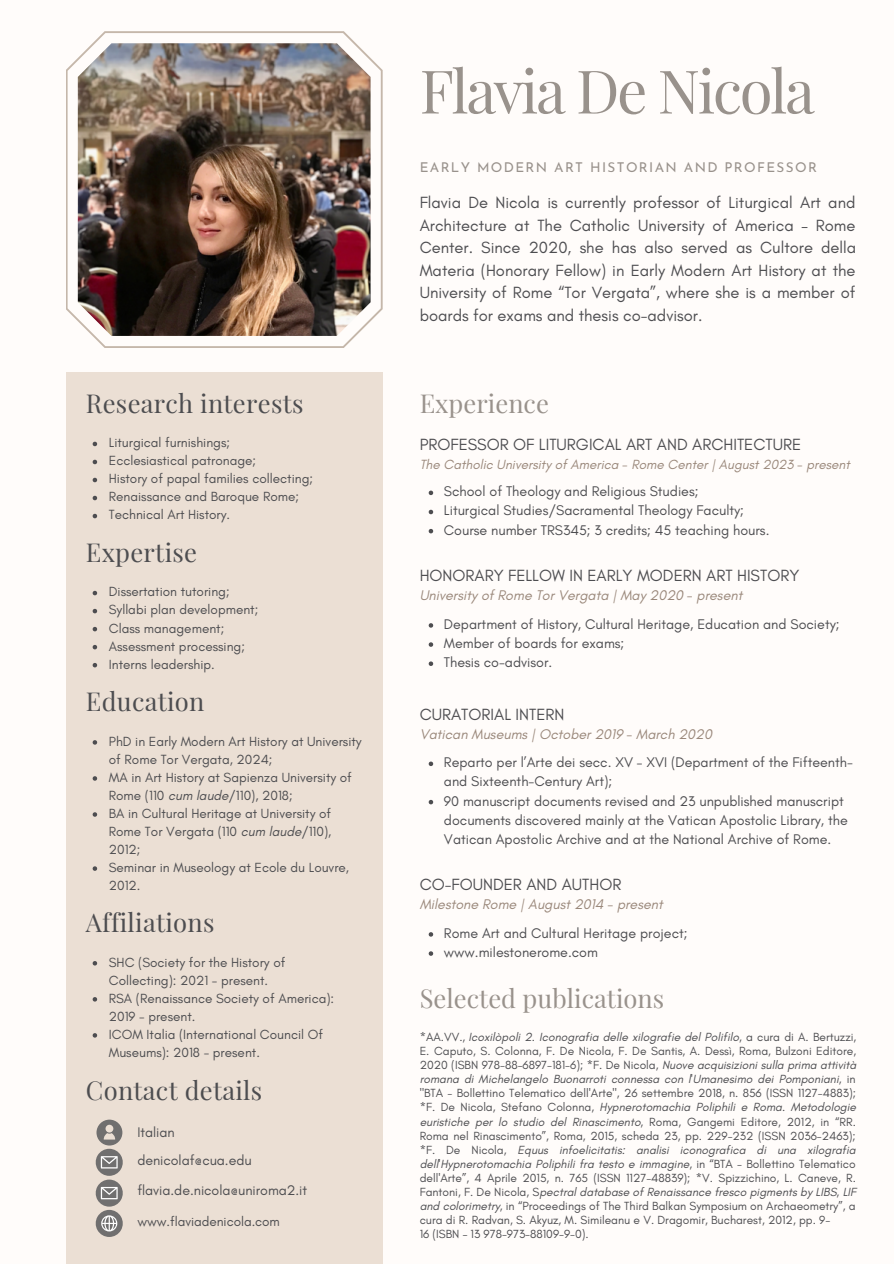
<style>
.page{position:relative;width:894px;height:1264px;background:#fff}
.page>*{position:absolute;margin:0;border:0;box-sizing:border-box;transform-origin:0 0}
.t1{font:60px "Playfair Display";letter-spacing:-.04em;color:#99928c}
.t2{font:25.5px "Playfair Display";letter-spacing:.01em;color:#4d4d50}
.t3{font:25.5px "Playfair Display";color:#99928c}
.t4{font:16.5px/22.5px "Glacial Indifference";color:#4d4d50;text-align:justify}
.t5{font:14.25px/19.2px "Glacial Indifference";color:#4d4d50}
.t6{font:italic 14.25px "Glacial Indifference";color:#9a887b}
.t7{font:13.5px/18px "Glacial Indifference";color:#4d4d50}
.t8{font:italic 13.5px "Glacial Indifference";color:#9a887b}
.t9{font:13.5px "Josefin Sans";letter-spacing:.1em;color:#99928c}
.t10{font:12px/14px "Glacial Indifference";color:#4d4d50;text-align:justify}
.s1{font-style:italic}
</style>
<div class="page">
<div style="left:0;top:0;width:893px;height:1263px;background:#fffcfa"></div>
<div style="left:66px;top:371px;width:316px;height:892px;background:#ebdfd4"></div>
<img style="left:66px;top:31px;width:316px;height:317px">
<svg style="left:93px;top:591px;width:4px;height:4px"></svg>
<svg style="left:93px;top:609px;width:4px;height:4px"></svg>
<svg style="left:93px;top:627px;width:4px;height:4px"></svg>
<svg style="left:93px;top:645px;width:4px;height:4px"></svg>
<svg style="left:93px;top:663px;width:4px;height:4px"></svg>
<svg style="left:93px;top:961px;width:4px;height:4px"></svg>
<svg style="left:93px;top:997px;width:4px;height:4px"></svg>
<svg style="left:93px;top:1033px;width:4px;height:4px"></svg>
<svg style="left:95px;top:1119px;width:28px;height:117px"></svg>
<svg style="left:93px;top:740px;width:4px;height:4px"></svg>
<svg style="left:93px;top:776px;width:4px;height:4px"></svg>
<svg style="left:93px;top:812px;width:4px;height:4px"></svg>
<svg style="left:93px;top:866px;width:4px;height:4px"></svg>
<svg style="left:93px;top:441px;width:4px;height:5px"></svg>
<svg style="left:93px;top:460px;width:4px;height:4px"></svg>
<svg style="left:93px;top:478px;width:4px;height:4px"></svg>
<svg style="left:93px;top:496px;width:4px;height:4px"></svg>
<svg style="left:93px;top:514px;width:4px;height:4px"></svg>
<svg style="left:428px;top:490px;width:5px;height:5px"></svg>
<svg style="left:428px;top:510px;width:5px;height:4px"></svg>
<svg style="left:428px;top:529px;width:5px;height:4px"></svg>
<svg style="left:428px;top:623px;width:5px;height:4px"></svg>
<svg style="left:428px;top:642px;width:5px;height:5px"></svg>
<svg style="left:428px;top:661px;width:5px;height:5px"></svg>
<svg style="left:428px;top:761px;width:5px;height:5px"></svg>
<svg style="left:428px;top:799px;width:5px;height:5px"></svg>
<svg style="left:428px;top:932px;width:5px;height:4px"></svg>
<svg style="left:428px;top:951px;width:5px;height:4px"></svg>
<p class="t2" style="left:86px;top:385px;width:219px">Research interests</p>
<p class="t7" style="left:109px;top:433px;width:123px">Liturgical furnishings;</p>
<p class="t7" style="left:109px;top:451px;width:149px">Ecclesiastical patronage;</p>
<p class="t7" style="left:109px;top:469px;width:206px">History of papal families collecting;</p>
<p class="t7" style="left:109px;top:487px;width:192px">Renaissance and Baroque Rome;</p>
<p class="t7" style="left:109px;top:505px;width:123px">Technical Art History.</p>
<p class="t2" style="left:86px;top:534px;width:113px">Expertise</p>
<p class="t7" style="left:109px;top:582px;width:122px">Dissertation tutoring;</p>
<p class="t7" style="left:109px;top:600px;width:151px">Syllabi plan development;</p>
<p class="t7" style="left:109px;top:618px;width:117px">Class management;</p>
<p class="t7" style="left:109px;top:636px;width:138px">Assessment processing;</p>
<p class="t7" style="left:109px;top:655px;width:107px">Interns leadership.</p>
<p class="t2" style="left:86px;top:683px;width:120px">Education</p>
<p class="t7" style="left:109px;top:732px;width:254px">PhD in Early Modern Art History at University of Rome Tor Vergata, 2024;</p>
<p class="t7" style="left:109px;top:768px;width:244px">MA in Art History at Sapienza University of<br>Rome (110 <span class="s1">cum laude</span>/110), 2018;</p>
<p class="t7" style="left:109px;top:804px;width:224px;text-align:justify">BA in Cultural Heritage at University of Rome Tor Vergata (110 <span class="s1">cum laude</span>/110), 2012;</p>
<p class="t7" style="left:109px;top:858px;width:242px">Seminar in Museology at Ecole du Louvre,<br>2012.</p>
<p class="t2" style="left:86px;top:904px;width:130px">Affiliations</p>
<p class="t7" style="left:109px;top:952px;width:178px">SHC (Society for the History of<br>Collecting): 2021 - present.</p>
<p class="t7" style="left:109px;top:988px;width:227px">RSA (Renaissance Society of America):<br>2019 - present.</p>
<p class="t7" style="left:109px;top:1025px;width:216px">ICOM Italia (International Council Of<br>Museums): 2018 - present.</p>
<p class="t2" style="left:86px;top:1071px;width:178px">Contact details</p>
<p class="t5" style="left:137px;top:1122px;width:39px">Italian</p>
<p class="t5" style="left:137px;top:1150px;width:116px">denicolaf@cua.edu</p>
<p class="t5" style="left:137px;top:1180px;width:171px">flavia.de.nicola@uniroma2.it</p>
<p class="t7" style="left:137px;top:1212px;width:144px">www.flaviadenicola.com</p>
<p class="t1" style="left:419px;top:49px;width:396px">Flavia De Nicola</p>
<p class="t9" style="left:419px;top:161px;width:398px">EARLY MODERN ART HISTORIAN AND PROFESSOR</p>
<p class="t4" style="left:419px;top:191px;width:438px">Flavia De Nicola is currently professor of Liturgical Art and Architecture at The Catholic University of America – Rome Center. Since 2020, she has also served as Cultore della Materia (Honorary Fellow) in Early Modern Art History at the University of Rome “Tor Vergata”, where she is a member of boards for exams and thesis co-advisor.</p>
<p class="t3" style="left:419px;top:385px;width:131px">Experience</p>
<p class="t4" style="left:419px;top:433px;width:383px">PROFESSOR OF LITURGICAL ART AND ARCHITECTURE</p>
<p class="t8" style="left:419px;top:456px;width:431px">The Catholic University of America - Rome Center | August 2023 - present</p>
<p class="t5" style="left:444px;top:481px;width:256px">School of Theology and Religious Studies;</p>
<p class="t5" style="left:444px;top:501px;width:301px">Liturgical Studies/Sacramental Theology Faculty;</p>
<p class="t5" style="left:444px;top:520px;width:327px">Course number TRS345; 3 credits; 45 teaching hours.</p>
<p class="t4" style="left:419px;top:564px;width:381px">HONORARY FELLOW IN EARLY MODERN ART HISTORY</p>
<p class="t6" style="left:419px;top:587px;width:324px">University of Rome Tor Vergata | May 2020 - present</p>
<p class="t5" style="left:444px;top:614px;width:397px">Department of History, Cultural Heritage, Education and Society;</p>
<p class="t5" style="left:444px;top:633px;width:182px">Member of boards for exams;</p>
<p class="t5" style="left:444px;top:652px;width:110px">Thesis co-advisor.</p>
<p class="t4" style="left:419px;top:702px;width:146px">CURATORIAL INTERN</p>
<p class="t6" style="left:419px;top:725px;width:294px">Vatican Museums | October 2019 - March 2020</p>
<p class="t5" style="left:444px;top:752px;width:410px">Reparto per l’Arte dei secc. XV – XVI (Department of the Fifteenth&shy;and Sixteenth-Century Art);</p>
<p class="t5" style="left:444px;top:791px;width:405px">90 manuscript documents revised and 23 unpublished manuscript documents discovered mainly at the Vatican Apostolic Library, the<br>Vatican Apostolic Archive and at the National Archive of Rome.</p>
<p class="t4" style="left:419px;top:873px;width:203px">CO-FOUNDER AND AUTHOR</p>
<p class="t6" style="left:419px;top:895px;width:245px">Milestone Rome | August 2014 - present</p>
<p class="t5" style="left:444px;top:923px;width:245px">Rome Art and Cultural Heritage project;</p>
<p class="t5" style="left:444px;top:942px;width:155px">www.milestonerome.com</p>
<p class="t3" style="left:419px;top:980px;width:246px">Selected publications</p>
<p class="t10" style="left:419px;top:1030px;width:438px">*AA.VV., <span class="s1">Icoxilòpoli 2. Iconografia delle xilografie del Polifilo</span>, a cura di A. Bertuzzi, E. Caputo, S. Colonna, F. De Nicola, F. De Santis, A. Dessì, Roma, Bulzoni Editore, 2020 (ISBN 978-88-6897-181-6); *F. De Nicola, <span class="s1">Nuove acquisizioni sulla prima attività romana di Michelangelo Buonarroti connessa con l'Umanesimo dei Pomponiani,</span> in "BTA - Bollettino Telematico dell'Arte", 26 settembre 2018, n. 856 (ISSN 1127-4883); *F. De Nicola, Stefano Colonna, <span class="s1">Hypnerotomachia Poliphili e Roma. Metodologie euristiche per lo studio del Rinascimento</span>, Roma, Gangemi Editore, 2012, in “RR.<br>Roma nel Rinascimento”, Roma, 2015, scheda 23, pp. 229-232 (ISSN 2036-2463); *F. De Nicola, <span class="s1">Equus infoelicitatis: analisi iconografica di una xilografia dell'Hypnerotomachia Poliphili fra testo e immagine</span>, in “BTA - Bollettino Telematico dell'Arte”, 4 Aprile 2015, n. 765 (ISSN 1127-48839); *V. Spizzichino, L. Caneve, R.<br>Fantoni, F. De Nicola, S<span class="s1">pectral database of Renaissance fresco pigments by LIBS, LIF and colorimetry</span>, in “Proceedings of The Third Balkan Symposium on Archaeometry”, a cura di R. Radvan, S. Akyuz, M. Simileanu e V. Dragomir, Bucharest, 2012, pp. 9-</p>
<p class="t10" style="left:419px;top:1226px;width:171px">16 (ISBN – 13 978-973-88109-9-0).</p>
</div>
